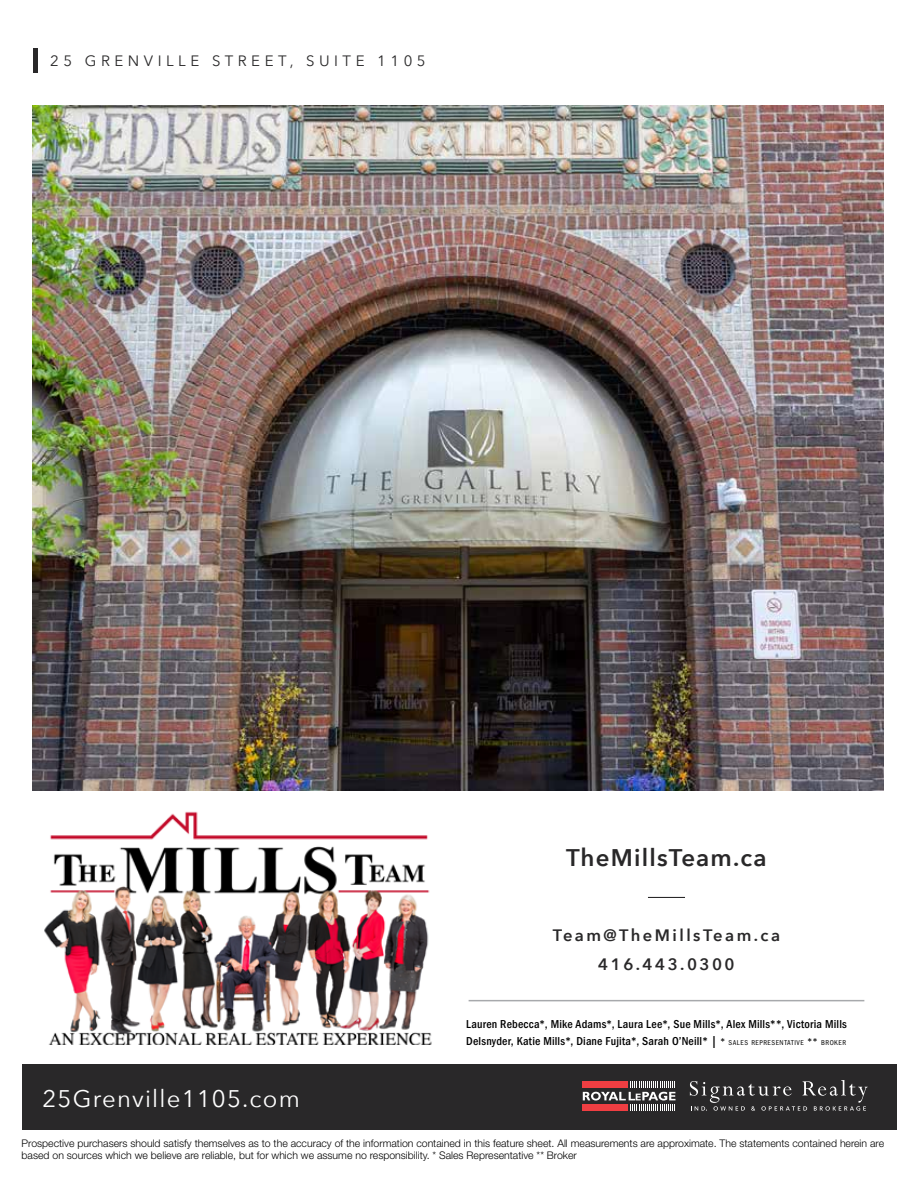
<style>
.page{position:relative;width:918px;height:1188px;background:#fff}
.page>*{position:absolute;margin:0;border:0;box-sizing:border-box;transform-origin:0 0}
.t1{font:24px "Avenir Next";letter-spacing:.05em;color:#fff}
.t2{font:600 24px "Avenir Next";letter-spacing:.05em;color:#292829}
.t3{font:600 16.5px/28.5px "Avenir Next";letter-spacing:.15em;color:#292829;text-align:center}
.t4{font:15px "Avenir Next";letter-spacing:.3em;color:#292829}
.t5{font:500 condensed 12px/16.4px "ITC Franklin Gothic Std";letter-spacing:.015em;color:#000}
.t6{font:300 10.5px/12.6px "Helvetica Neue LT Std";color:#000}
.s1{font-weight:400;font-size:10.5px}
.s2{font-weight:400;font-size:7.35px}
</style>
<div class="page">
<div style="left:33px;top:48px;width:5px;height:24px;background:#292829"></div>
<div style="left:22px;top:1064px;width:874px;height:66px;background:#292829"></div>
<hr style="left:469px;top:1000px;width:395px;height:1px;background:#a7a9ac">
<svg style="left:583px;top:1082px;width:93px;height:29px"></svg>
<svg style="left:690px;top:1080px;width:178px;height:31px"></svg>
<hr style="left:648px;top:897px;width:37px;height:1px;background:#292829">
<img style="left:32px;top:106px;width:851px;height:685px">
<img style="left:44px;top:811px;width:388px;height:234px">
<h3 class="t4" style="left:50px;top:48px;width:377px">25 GRENVILLE STREET, SUITE 1105</h3>
<h1 class="t2" style="left:566px;top:837px;width:202px">TheMillsTeam.ca</h1>
<h2 class="t3" style="left:553px;top:921px;width:229px">Team@TheMillsTeam.ca<br>416.443.0300</h2>
<p class="t5" style="left:466px;top:1016px;width:382px">Lauren Rebecca*, Mike Adams*, Laura Lee*, Sue Mills*, Alex Mills**, Victoria Mills<br>Delsnyder, Katie Mills*, Diane Fujita*, Sarah O’Neill* | <span class="s1">*</span> <span class="s2">SALES REPRESENTATIVE</span> <span class="s1">**</span> <span class="s2">BROKER</span></p>
<h1 class="t1" style="left:43px;top:1079px;width:259px">25Grenville1105.com</h1>
<p class="t6" style="left:22px;top:1136px;width:864px">Prospective purchasers should satisfy themselves as to the accuracy of the information contained in this feature sheet. All measurements are approximate. The statements contained herein are based on sources which we believe are reliable, but for which we assume no responsibility. * Sales Representative ** Broker</p>
</div>
